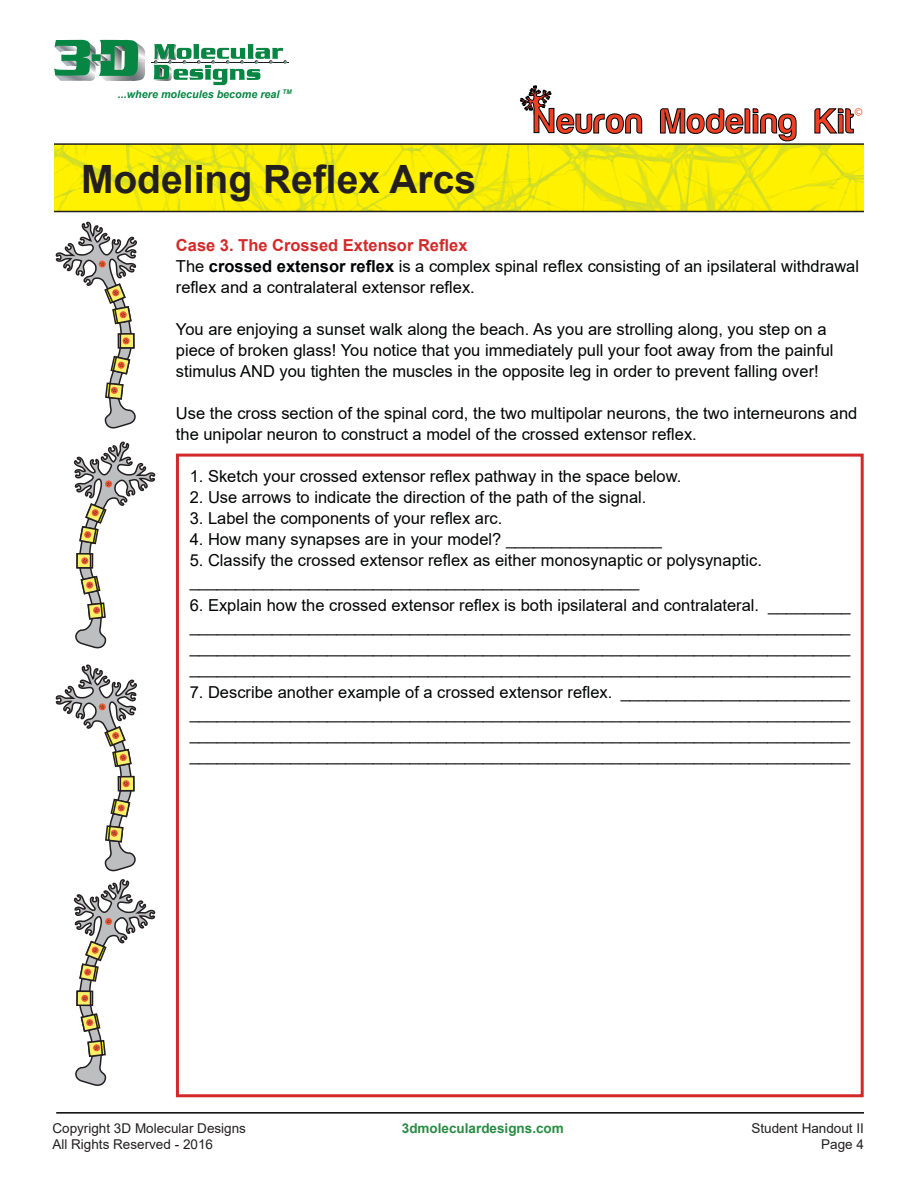
<style>
.page{position:relative;width:918px;height:1188px;background:#fff}
.page>*{position:absolute;margin:0;border:0;box-sizing:border-box;transform-origin:0 0}
.t1{font:700 39px "Arial";color:#231f20}
.t2{font:700 35.55px "Harabara Mais Bold Harabara Mais";color:#ef3f23}
.t3{font:16.5px/21px "Arial";color:#020304}
.t4{font:13.5px/16.2px "Arial";color:#231f20}
.t5{font:700 13.5px "Arial";color:#298c43}
.t6{font:12.3px "Myriad Pro";color:#ef3f23}
.t7{font:italic 700 10.8px "Arial";color:#068543}
.s1{font-weight:700;color:#d32929}
.s2{font-weight:700}
.s3{color:#fff}
</style>
<div class="page">
<hr style="left:152px;top:62px;width:137px;height:1px;background:#201c1e">
<svg style="left:54px;top:40px;width:91px;height:41px"></svg>
<svg style="left:153px;top:44px;width:134px;height:41px"></svg>
<img style="left:54px;top:146px;width:810px;height:63px">
<div style="left:47px;top:143px;width:831px;height:69px;border:2px solid #231f20"></div>
<div style="left:32px;top:135px;width:21px;height:79px;background:#fff"></div>
<div style="left:864px;top:139px;width:31px;height:75px;background:#fff"></div>
<hr style="left:56px;top:1112px;width:808px;height:2px;background:#020304">
<svg style="left:660px;top:108px;width:137px;height:34px"></svg>
<svg style="left:814px;top:108px;width:40px;height:26px"></svg>
<svg style="left:520px;top:85px;width:122px;height:49px"></svg>
<svg style="left:55px;top:221px;width:101px;height:893px"></svg>
<div style="left:176px;top:454px;width:688px;height:643px;border:3px solid #d32929"></div>
<p class="t7" style="left:118px;top:87px;width:175px">...where molecules become real <sup>TM</sup></p>
<h1 class="t1" style="left:81px;top:152px;width:397px">Modeling Reflex Arcs</h1>
<h2 class="t2" style="left:556px;top:100px;width:300px">euron Modeling Kit</h2>
<p class="t6" style="left:854px;top:104px;width:10px">©</p>
<p class="t3" style="left:176px;top:234px;width:685px"><span class="s1">Case 3. The Crossed Extensor Reflex<br></span>The <span class="s2">crossed extensor reflex</span> is a complex spinal reflex consisting of an ipsilateral withdrawal reflex and a contralateral extensor reflex.</p>
<p class="t3" style="left:176px;top:318px;width:659px">You are enjoying a sunset walk along the beach. As you are strolling along, you step on a piece of broken glass! You notice that you immediately pull your foot away from the painful stimulus AND you tighten the muscles in the opposite leg in order to prevent falling over!</p>
<p class="t3" style="left:176px;top:402px;width:683px">Use the cross section of the spinal cord, the two multipolar neurons, the two interneurons and the unipolar neuron to construct a model of the crossed extensor reflex.</p>
<p class="t3" style="left:190px;top:465px;width:493px">1. Sketch your crossed extensor reflex pathway in the space below.</p>
<p class="t3" style="left:190px;top:486px;width:458px">2. Use arrows to indicate the direction of the path of the signal.</p>
<p class="t3" style="left:190px;top:507px;width:314px">3. Label the components of your reflex arc.</p>
<p class="t3" style="left:190px;top:528px;width:474px">4. How many synapses are in your model? _________________</p>
<p class="t3" style="left:190px;top:549px;width:574px">5. Classify the crossed extensor reflex as either monosynaptic or polysynaptic. _________________________________________________</p>
<p class="t3" style="left:176px;top:594px;width:676px;text-align:justify;text-indent:14px">6. Explain how the crossed extensor reflex is both ipsilateral and contralateral. _________ <span class="s3">_</span> ________________________________________________________________________ <span class="s3">_</span> ________________________________________________________________________ <span class="s3">_</span> ________________________________________________________________________</p>
<p class="t3" style="left:176px;top:681px;width:685px;text-align:center">7. Describe another example of a crossed extensor reflex. _________________________<br><span class="s3">_</span> ________________________________________________________________________ <span class="s3">_</span> ________________________________________________________________________<span class="s3">_ </span>________________________________________________________________________</p>
<p class="t4" style="left:52px;top:1120px;width:195px">Copyright 3D Molecular Designs<br>All Rights Reserved - 2016</p>
<p class="t5" style="left:402px;top:1119px;width:164px">3dmoleculardesigns.com</p>
<p class="t4" style="left:751px;top:1120px;width:114px;text-align:right">Student Handout II<br>Page 4</p>
</div>
